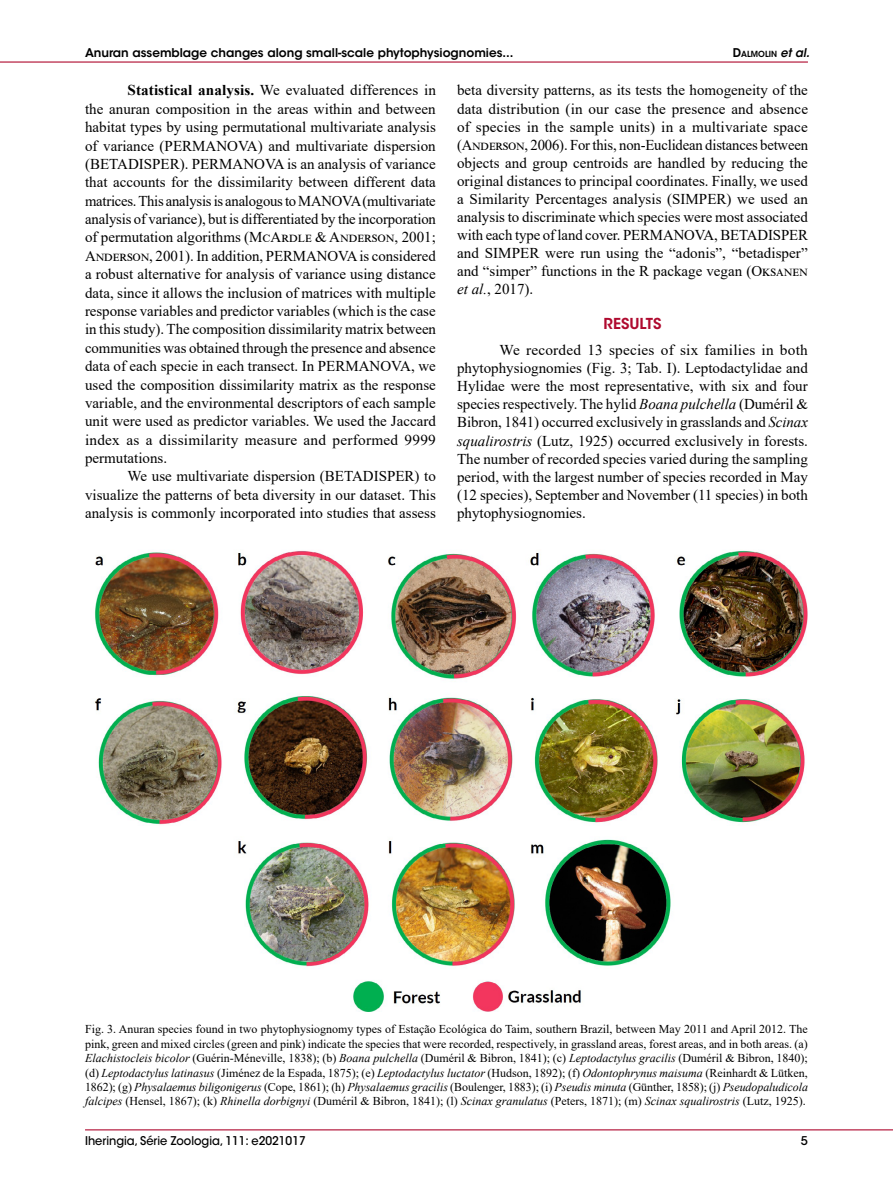
<style>
.page{position:relative;width:893px;height:1191px;background:#fff}
.page>*{position:absolute;margin:0;border:0;box-sizing:border-box;transform-origin:0 0}
.t1{font:15px/18.3px "Times New Roman";color:#000;text-align:justify}
.t2{font:600 15px "ITC Avant Garde Std";color:#af0a2f}
.t3{font:12px/14.4px "Times New Roman";color:#000;text-align:justify}
.t4{font:600 12px "ITC Avant Garde Std";color:#000}
.t5{font:500 12px "ITC Avant Garde Std";color:#000;scale:.95 1}
.t6{font:500 12px "ITC Avant Garde Std";color:#000}
.t7{font:600 8.4px "ITC Avant Garde Std";color:#000;scale:.95 1}
.s1{font-size:12px}
.s2{font-style:italic;font-size:12px}
.s3{font-weight:700}
.s4{font-style:italic}
</style>
<div class="page">
<hr style="left:0;top:61px;width:808px;height:2px;background:#af0a2f">
<hr style="left:85px;top:1129px;width:808px;height:1px;background:#af0a2f">
<img style="left:94px;top:550px;width:714px;height:462px">
<p class="t4" style="left:85px;top:45px;width:430px">Anuran assemblage changes along small-scale phytophysiognomies...</p>
<p class="t7" style="left:733px;top:48px;width:82px"><span class="s1">D</span>ALMOLIN <span class="s2">et al.</span></p>
<p class="t1" style="left:85px;top:81px;width:352px;text-indent:43px"><span class="s3">Statistical analysis.</span> We evaluated differences in the anuran composition in the areas within and between habitat types by using permutational multivariate analysis of variance (PERMANOVA) and multivariate dispersion (BETADISPER). PERMANOVA is an analysis of variance that accounts for the dissimilarity between different data matrices. This analysis is analogous to MANOVA (multivariate analysis of variance), but is differentiated by the incorporation of permutation algorithms (McArdle &amp; Anderson, 2001; Anderson, 2001). In addition, PERMANOVA is considered a robust alternative for analysis of variance using distance data, since it allows the inclusion of matrices with multiple response variables and predictor variables (which is the case in this study). The composition dissimilarity matrix between communities was obtained through the presence and absence data of each specie in each transect. In PERMANOVA, we used the composition dissimilarity matrix as the response variable, and the environmental descriptors of each sample unit were used as predictor variables. We used the Jaccard index as a dissimilarity measure and performed 9999 permutations.</p>
<p class="t1" style="left:85px;top:467px;width:352px;text-indent:43px">We use multivariate dispersion (BETADISPER) to visualize the patterns of beta diversity in our dataset. This analysis is commonly incorporated into studies that assess</p>
<p class="t1" style="left:457px;top:81px;width:352px">beta diversity patterns, as its tests the homogeneity of the data distribution (in our case the presence and absence of species in the sample units) in a multivariate space (Anderson, 2006). For this, non-Euclidean distances between objects and group centroids are handled by reducing the original distances to principal coordinates. Finally, we used a Similarity Percentages analysis (SIMPER) we used an analysis to discriminate which species were most associated with each type of land cover. PERMANOVA, BETADISPER and SIMPER were run using the “adonis”, “betadisper” and “simper” functions in the R package vegan (Oksanen <span class="s4">et al.</span>, 2017).</p>
<p class="t2" style="left:604px;top:314px;width:59px">RESULTS</p>
<p class="t1" style="left:457px;top:341px;width:352px;text-indent:43px">We recorded 13 species of six families in both phytophysiognomies (Fig. 3; Tab. I). Leptodactylidae and Hylidae were the most representative, with six and four species respectively. The hylid <span class="s4">Boana pulchella</span> (Duméril &amp; Bibron, 1841) occurred exclusively in grasslands and <span class="s4">Scinax squalirostris</span> (Lutz, 1925) occurred exclusively in forests.<br>The number of recorded species varied during the sampling period, with the largest number of species recorded in May (12 species), September and November (11 species) in both phytophysiognomies.</p>
<p class="t3" style="left:85px;top:1021px;width:724px">Fig. 3. Anuran species found in two phytophysiognomy types of Estação Ecológica do Taim, southern Brazil, between May 2011 and April 2012. The pink, green and mixed circles (green and pink) indicate the species that were recorded, respectively, in grassland areas, forest areas, and in both areas. (a)<br><span class="s4">Elachistocleis bicolor</span> (Guérin-Méneville, 1838); (b) <span class="s4">Boana pulchella</span> (Duméril &amp; Bibron, 1841); (c) <span class="s4">Leptodactylus gracilis</span> (Duméril &amp; Bibron, 1840); (d) <span class="s4">Leptodactylus latinasus</span> (Jiménez de la Espada, 1875); (e) <span class="s4">Leptodactylus luctator</span> (Hudson, 1892); (f) <span class="s4">Odontophrynus maisuma</span> (Reinhardt &amp; Lütken, 1862); (g) <span class="s4">Physalaemus biligonigerus</span> (Cope, 1861); (h) <span class="s4">Physalaemus gracilis</span> (Boulenger, 1883); (i) <span class="s4">Pseudis minuta</span> (Günther, 1858); (j) <span class="s4">Pseudopaludicola falcipes</span> (Hensel, 1867); (k) <span class="s4">Rhinella dorbignyi</span> (Duméril &amp; Bibron, 1841); (l) <span class="s4">Scinax granulatus</span> (Peters, 1871); (m) <span class="s4">Scinax squalirostris</span> (Lutz, 1925).</p>
<p class="t5" style="left:85px;top:1133px;width:234px">Iheringia, Série Zoologia, 111: e2021017</p>
<p class="t6" style="left:801px;top:1132px;width:9px">5</p>
</div>
